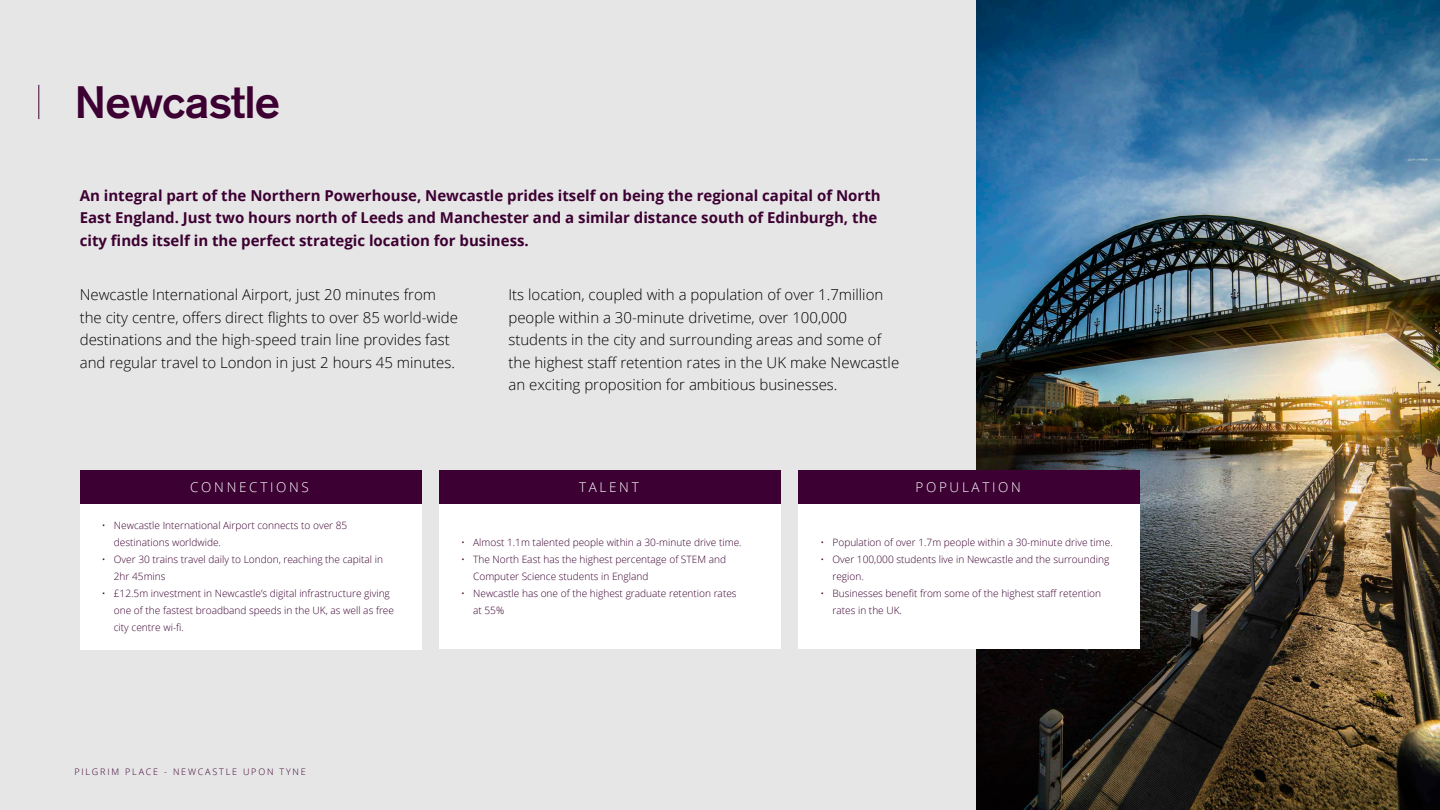
<style>
.page{position:relative;width:1440px;height:810px;background:#e6e6e6}
.page>*{position:absolute;margin:0;border:0;box-sizing:border-box;transform-origin:0 0}
.t1{font:500 45px "Akzidenz Grotesk BE";letter-spacing:-.02em;color:#3c0032}
.t2{font:300 15px/22.5px "Open Sans";color:#000}
.t3{font:700 15px/22.5px "Open Sans";color:#3c0032}
.t4{font:300 13.5px "Open Sans";letter-spacing:.2em;color:#fff}
.t5{font:300 10.12px/16.9px "Open Sans";color:#3c0032}
.t6{font:300 9px "Open Sans";letter-spacing:.2em;color:#3c0032}
</style>
<div class="page">
<img style="left:976px;top:0;width:464px;height:810px">
<div style="left:80px;top:470px;width:341px;height:179px;background:#fff"></div>
<div style="left:798px;top:477px;width:342px;height:172px;background:#fff"></div>
<div style="left:439px;top:477px;width:342px;height:172px;background:#fff"></div>
<div style="left:80px;top:470px;width:341px;height:33px;background:#3c0032"></div>
<div style="left:798px;top:470px;width:342px;height:33px;background:#3c0032"></div>
<div style="left:439px;top:470px;width:342px;height:33px;background:#3c0032"></div>
<hr style="left:39px;top:85px;width:1px;height:34px;background:#3c0032">
<p class="t1" style="left:74px;top:75px;width:207px">Newcastle</p>
<p class="t3" style="left:80px;top:184px;width:803px">An integral part of the Northern Powerhouse, Newcastle prides itself on being the regional capital of North<br>East England. Just two hours north of Leeds and Manchester and a similar distance south of Edinburgh, the city finds itself in the perfect strategic location for business.</p>
<p class="t2" style="left:80px;top:283px;width:380px">Newcastle International Airport, just 20 minutes from the city centre, offers direct flights to over 85 world-wide destinations and the high-speed train line provides fast and regular travel to London in just 2 hours 45 minutes.</p>
<p class="t2" style="left:508px;top:283px;width:392px">Its location, coupled with a population of over 1.7million people within a 30-minute drivetime, over 100,000 students in the city and surrounding areas and some of the highest staff retention rates in the UK make Newcastle an exciting proposition for ambitious businesses.</p>
<p class="t4" style="left:190px;top:478px;width:120px">CONNECTIONS</p>
<p class="t4" style="left:579px;top:478px;width:61px">TALENT</p>
<p class="t4" style="left:915px;top:478px;width:107px">POPULATION</p>
<p class="t5" style="left:114px;top:517px;width:235px;text-indent:-12px">• Newcastle International Airport connects to over 85 destinations worldwide.</p>
<p class="t5" style="left:114px;top:551px;width:271px;text-indent:-12px">• Over 30 trains travel daily to London, reaching the capital in<br>2hr 45mins</p>
<p class="t5" style="left:114px;top:585px;width:282px;text-indent:-12px">• £12.5m investment in Newcastle’s digital infrastructure giving one of the fastest broadband speeds in the UK, as well as free city centre wi-fi.</p>
<p class="t6" style="left:74px;top:765px;width:233px">PILGRIM PLACE - NEWCASTLE UPON TYNE</p>
<p class="t5" style="left:461px;top:534px;width:282px">• Almost 1.1m talented people within a 30-minute drive time.</p>
<p class="t5" style="left:473px;top:551px;width:254px;text-indent:-12px">• The North East has the highest percentage of STEM and<br>Computer Science students in England</p>
<p class="t5" style="left:473px;top:585px;width:265px;text-indent:-12px">• Newcastle has one of the highest graduate retention rates at 55%</p>
<p class="t5" style="left:820px;top:534px;width:294px">• Population of over 1.7m people within a 30-minute drive time.</p>
<p class="t5" style="left:833px;top:551px;width:278px;text-indent:-12px">• Over 100,000 students live in Newcastle and the surrounding region.</p>
<p class="t5" style="left:833px;top:585px;width:270px;text-indent:-12px">• Businesses benefit from some of the highest staff retention rates in the UK.</p>
</div>
